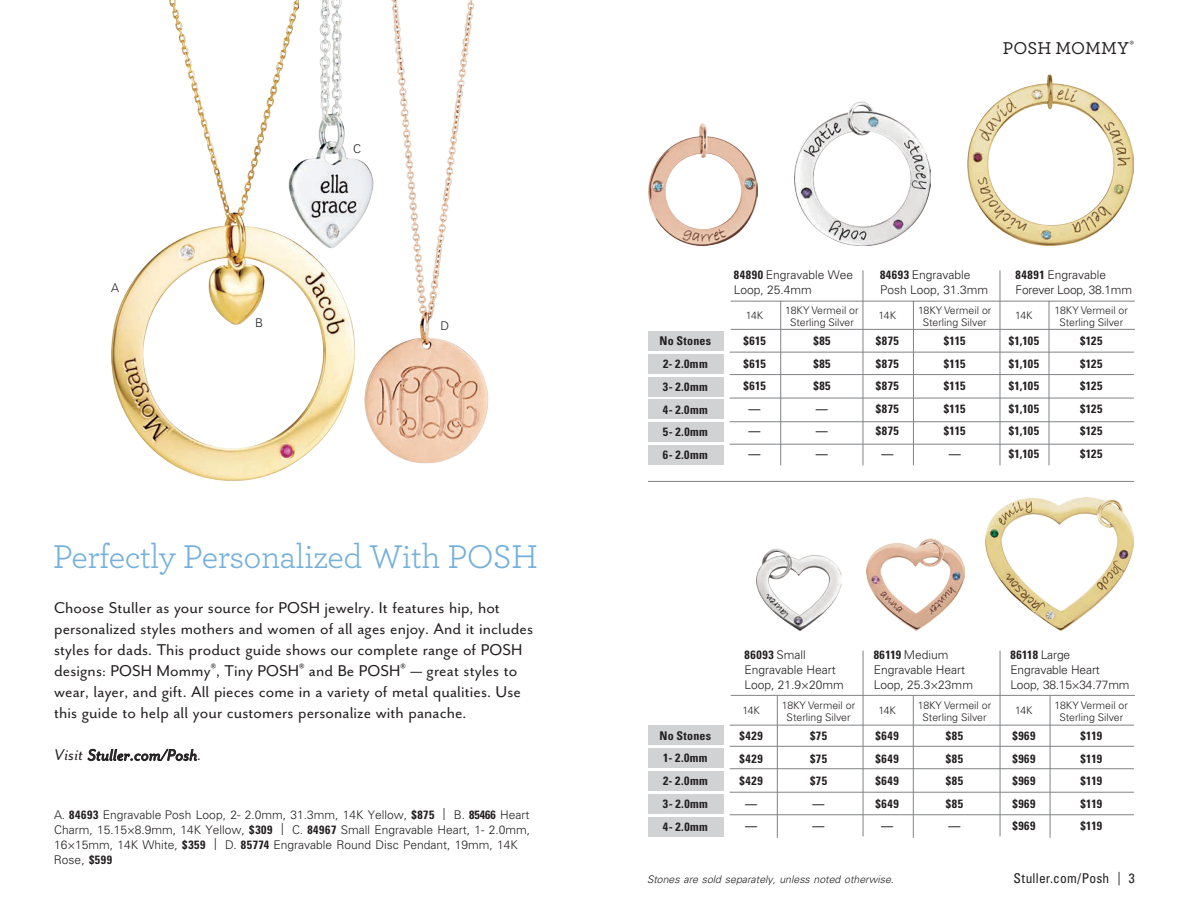
<style>
.page{position:relative;width:1188px;height:918px;background:#fff}
.page>*{position:absolute;margin:0;border:0;box-sizing:border-box;transform-origin:0 0}
.t1{font:34.5px "Archer";letter-spacing:-.015em;color:#75b0db}
.t2{font:18px/21px "Mr Eaves San Stuller OT";letter-spacing:-.01em;color:#231f20}
.t3{font:italic 18px "Mr Eaves San Stuller OT";letter-spacing:-.01em;color:#231f20}
.t4{font:500 18px "Archer";letter-spacing:.005em;color:#231f20}
.t5{font:condensed 13.5px "Univers LT Std";letter-spacing:.015em;color:#231f20}
.t6{font:300 12px/15px "Univers LT Std";color:#231f20}
.t7{font:700 condensed 12px/22.5px "Univers LT Std";letter-spacing:.035em;color:#231f20}
.t8{font:300 12px/15px "Univers LT Std";letter-spacing:-.025em;color:#231f20}
.t9{font:700 condensed 12px/22.5px "Univers LT Std";letter-spacing:-.005em;color:#231f20;text-align:center}
.t10{font:300 10.5px/12px "Univers LT Std";color:#231f20;text-align:center}
.t11{font:italic 300 10.5px "Univers LT Std";color:#231f20}
.s1{font-weight:700;font-stretch:condensed}
</style>
<div class="page">
<img style="left:111px;top:0;width:378px;height:481px">
<img style="left:648px;top:123px;width:110px;height:123px">
<img style="left:794px;top:102px;width:136px;height:144px">
<img style="left:968px;top:75px;width:166px;height:171px">
<hr style="left:648px;top:481px;width:486px;height:1px;background:#808285">
<svg style="left:88px;top:749px;width:109px;height:13px"></svg>
<img style="left:756px;top:548px;width:85px;height:82px">
<img style="left:867px;top:538px;width:97px;height:92px">
<img style="left:986px;top:498px;width:148px;height:132px">
<div style="left:648px;top:725px;width:75px;height:20px;background:#d1d2d4"></div>
<hr style="left:730px;top:768px;width:404px;height:1px;background:#808285">
<hr style="left:730px;top:746px;width:404px;height:1px;background:#808285">
<hr style="left:863px;top:651px;width:1px;height:185px;background:#808285">
<hr style="left:1000px;top:651px;width:1px;height:185px;background:#808285">
<hr style="left:730px;top:792px;width:404px;height:1px;background:#808285">
<div style="left:648px;top:771px;width:75px;height:19px;background:#d1d2d4"></div>
<div style="left:648px;top:748px;width:75px;height:20px;background:#d1d2d4"></div>
<div style="left:648px;top:794px;width:75px;height:19px;background:#d1d2d4"></div>
<div style="left:648px;top:817px;width:75px;height:19px;background:#d1d2d4"></div>
<hr style="left:730px;top:814px;width:404px;height:1px;background:#808285">
<div style="left:648px;top:331px;width:75px;height:20px;background:#d1d2d4"></div>
<hr style="left:730px;top:374px;width:404px;height:1px;background:#808285">
<hr style="left:730px;top:352px;width:404px;height:1px;background:#808285">
<hr style="left:863px;top:270px;width:1px;height:195px;background:#808285">
<hr style="left:1000px;top:270px;width:1px;height:195px;background:#808285">
<hr style="left:730px;top:398px;width:404px;height:1px;background:#808285">
<hr style="left:780px;top:301px;width:1px;height:164px;background:#808285">
<div style="left:648px;top:354px;width:75px;height:20px;background:#d1d2d4"></div>
<div style="left:648px;top:377px;width:75px;height:19px;background:#d1d2d4"></div>
<div style="left:648px;top:422px;width:75px;height:20px;background:#d1d2d4"></div>
<div style="left:648px;top:445px;width:75px;height:20px;background:#d1d2d4"></div>
<div style="left:648px;top:400px;width:75px;height:19px;background:#d1d2d4"></div>
<hr style="left:730px;top:444px;width:404px;height:1px;background:#808285">
<hr style="left:730px;top:421px;width:404px;height:1px;background:#808285">
<hr style="left:731px;top:329px;width:404px;height:1px;background:#808285">
<hr style="left:731px;top:301px;width:404px;height:1px;background:#808285">
<hr style="left:730px;top:725px;width:404px;height:1px;background:#808285">
<hr style="left:731px;top:695px;width:404px;height:1px;background:#808285">
<hr style="left:913px;top:301px;width:1px;height:164px;background:#808285">
<hr style="left:1049px;top:301px;width:1px;height:164px;background:#808285">
<hr style="left:777px;top:696px;width:1px;height:142px;background:#808285">
<hr style="left:913px;top:696px;width:1px;height:142px;background:#808285">
<hr style="left:1050px;top:696px;width:1px;height:142px;background:#808285">
<p class="t6" style="left:111px;top:280px;width:10px">A</p>
<p class="t6" style="left:255px;top:315px;width:10px">B</p>
<p class="t6" style="left:353px;top:142px;width:10px">C</p>
<p class="t6" style="left:441px;top:319px;width:10px">D</p>
<h1 class="t1" style="left:53px;top:533px;width:487px">Perfectly Personalized With POSH</h1>
<p class="t2" style="left:54px;top:598px;width:481px">Choose Stuller as your source for POSH jewelry. It features hip, hot personalized styles mothers and women of all ages enjoy. And it includes styles for dads. This product guide shows our complete range of POSH designs: POSH Mommy<sup>®</sup>, Tiny POSH<sup>®</sup> and Be POSH<sup>®</sup> — great styles to wear, layer, and gift. All pieces come in a variety of metal qualities. Use this guide to help all your customers personalize with panache.</p>
<h2 class="t3" style="left:54px;top:745px;width:149px">Visit Stuller.com/Posh.</h2>
<p class="t6" style="left:54px;top:807px;width:478px">A. <span class="s1">84693</span> Engravable Posh Loop, 2- 2.0mm, 31.3mm, 14K Yellow, <span class="s1">$875</span> | B. <span class="s1">85466</span> Heart Charm, 15.15×8.9mm, 14K Yellow, <span class="s1">$309</span> | C. <span class="s1">84967</span> Small Engravable Heart, 1- 2.0mm, 16×15mm, 14K White, <span class="s1">$359</span> | D. <span class="s1">85774</span> Engravable Round Disc Pendant, 19mm, 14K Rose, <span class="s1">$599</span></p>
<h2 class="t4" style="left:1003px;top:35px;width:133px">POSH MOMMY<sup>®</sup></h2>
<p class="t7" style="left:659px;top:330px;width:53px">No Stones<br>2- 2.0mm<br>3- 2.0mm</p>
<p class="t7" style="left:663px;top:421px;width:47px">5- 2.0mm<br>6- 2.0mm</p>
<p class="t7" style="left:663px;top:398px;width:46px">4- 2.0mm</p>
<p class="t6" style="left:734px;top:267px;width:121px"><span class="s1">84890</span> Engravable Wee<br>Loop, 25.4mm</p>
<p class="t10" style="left:785px;top:304px;width:75px">18KY Vermeil or<br>Sterling Silver</p>
<p class="t10" style="left:746px;top:310px;width:19px">14K</p>
<p class="t7" style="left:743px;top:330px;width:24px;text-align:center">$615 $615 $615 — — —</p>
<p class="t7" style="left:813px;top:330px;width:19px">$85 $85 $85 — — —</p>
<p class="t6" style="left:880px;top:267px;width:110px"><span class="s1">84693</span> Engravable<br>Posh Loop, 31.3mm</p>
<p class="t10" style="left:918px;top:304px;width:75px">18KY Vermeil or<br>Sterling Silver</p>
<p class="t10" style="left:879px;top:310px;width:19px">14K</p>
<p class="t7" style="left:876px;top:330px;width:24px;text-align:center">$875 $875 $875 $875 $875 —</p>
<p class="t9" style="left:944px;top:330px;width:23px">$115 $115 $115 $115 $115 —</p>
<p class="t8" style="left:1016px;top:267px;width:118px"><span class="s1">84891</span> Engravable<br>Forever Loop, 38.1mm</p>
<p class="t10" style="left:1055px;top:304px;width:75px">18KY Vermeil or<br>Sterling Silver</p>
<p class="t10" style="left:1015px;top:310px;width:19px">14K</p>
<p class="t7" style="left:1009px;top:330px;width:32px;text-align:justify">$1,105 $1,105 $1,105 $1,105 $1,105 $1,105</p>
<p class="t7" style="left:1080px;top:330px;width:24px;text-align:justify">$125 $125 $125 $125 $125 $125</p>
<p class="t7" style="left:660px;top:724px;width:53px">No Stones<br>1- 2.0mm<br>2- 2.0mm<br>3- 2.0mm</p>
<p class="t7" style="left:663px;top:815px;width:46px">4- 2.0mm</p>
<p class="t6" style="left:745px;top:648px;width:101px"><span class="s1">86093</span> Small<br>Engravable Heart<br>Loop, 21.9×20mm</p>
<p class="t10" style="left:782px;top:699px;width:75px">18KY Vermeil or<br>Sterling Silver</p>
<p class="t10" style="left:742px;top:704px;width:19px">14K</p>
<p class="t7" style="left:740px;top:725px;width:25px;text-align:center">$429 $429 $429 — —</p>
<p class="t7" style="left:810px;top:725px;width:18px">$75 $75 $75 — —</p>
<p class="t6" style="left:874px;top:648px;width:101px"><span class="s1">86119</span> Medium<br>Engravable Heart<br>Loop, 25.3×23mm</p>
<p class="t10" style="left:918px;top:699px;width:75px">18KY Vermeil or<br>Sterling Silver</p>
<p class="t10" style="left:878px;top:704px;width:19px">14K</p>
<p class="t7" style="left:876px;top:725px;width:25px;text-align:center">$649 $649 $649 $649 —</p>
<p class="t7" style="left:946px;top:725px;width:19px;text-align:justify">$85 $85 $85 $85 —</p>
<p class="t6" style="left:1010px;top:648px;width:121px"><span class="s1">86118</span> Large<br>Engravable Heart<br>Loop, 38.15×34.77mm</p>
<p class="t10" style="left:1055px;top:699px;width:75px">18KY Vermeil or<br>Sterling Silver</p>
<p class="t10" style="left:1015px;top:704px;width:19px">14K</p>
<p class="t7" style="left:1012px;top:725px;width:25px;text-align:justify">$969 $969 $969 $969 $969</p>
<p class="t7" style="left:1080px;top:725px;width:23px;text-align:justify">$119 $119 $119 $119 $119</p>
<p class="t11" style="left:647px;top:873px;width:248px">Stones are sold separately, unless noted otherwise.</p>
<p class="t5" style="left:1013px;top:870px;width:123px">Stuller.com/Posh | 3</p>
</div>
